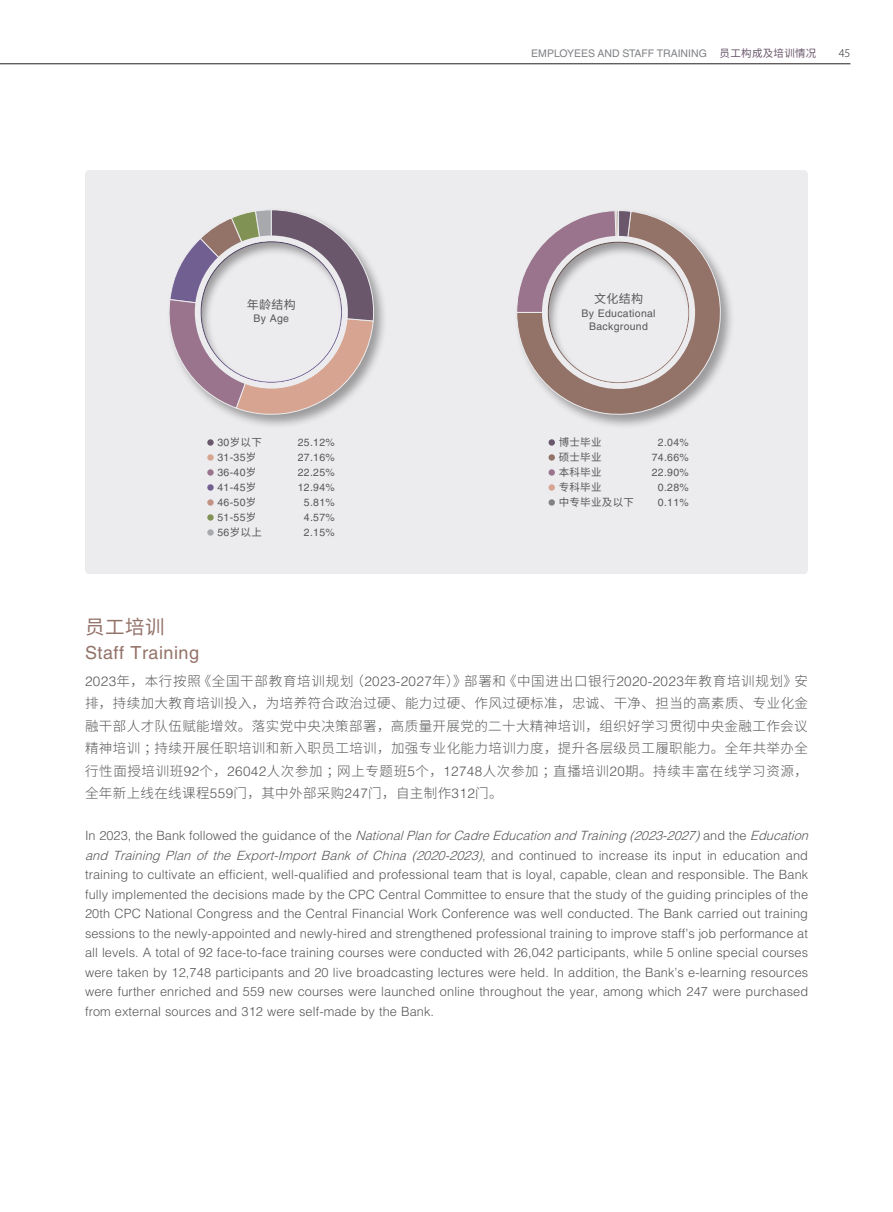
<style>
.page{position:relative;width:893px;height:1212px;background:#fff}
.page>*{position:absolute;margin:0;border:0;box-sizing:border-box;transform-origin:0 0}
.t1{font:19.5px "Source Han Sans CN";color:#937268}
.t2{font:18px "Helvetica LT Std";letter-spacing:.03em;color:#937268}
.t3{font:300 13.5px/22.5px "Source Han Sans CN";letter-spacing:.05em;color:#57585a;text-align:justify}
.t4{font:300 12.75px/19.5px "Helvetica LT Std";letter-spacing:.01em;color:#57585a}
.t5{font:12px "Source Han Sans CN";letter-spacing:.03em;color:#57585a}
.t6{font:300 12px "Myriad Pro";color:#231f20}
.t7{font:10.5px/13.5px "Helvetica LT Std";letter-spacing:.03em;color:#57585a;text-align:center}
.t8{font:10.5px "Helvetica LT Std";color:#808285}
.t9{font:10.5px "Source Han Sans CN";letter-spacing:.03em;color:#57585a}
.s1{font-family:"Helvetica LT Std"}
.s2{font-family:"Source Han Sans CN"}
.s3{font-family:"Source Han Sans CN";color:#6a576c}
.s4{font-style:italic}
</style>
<div class="page">
<hr style="left:0;top:64px;width:850px;height:1px;background:#231f20">
<div style="left:85px;top:170px;width:723px;height:404px;background:#ececee;border-radius:4px"></div>
<svg style="left:207px;top:439px;width:7px;height:7px"></svg>
<div style="left:207px;top:454px;width:7px;height:7px;background:#d6a490;border-radius:50%"></div>
<svg style="left:207px;top:469px;width:7px;height:7px"></svg>
<svg style="left:207px;top:484px;width:7px;height:7px"></svg>
<svg style="left:207px;top:499px;width:7px;height:7px"></svg>
<svg style="left:207px;top:514px;width:7px;height:7px"></svg>
<div style="left:207px;top:529px;width:7px;height:7px;background:#a8a9ad;border-radius:50%"></div>
<div style="left:549px;top:439px;width:6px;height:7px;background:#6a576c;border-radius:50%"></div>
<div style="left:549px;top:454px;width:6px;height:7px;background:#937268;border-radius:50%"></div>
<div style="left:549px;top:469px;width:6px;height:7px;background:#99748c;border-radius:50%"></div>
<div style="left:549px;top:484px;width:6px;height:7px;background:#d6a490;border-radius:50%"></div>
<div style="left:549px;top:499px;width:6px;height:7px;background:#808285;border-radius:50%"></div>
<div style="left:166px;top:207px;width:222px;height:222px;background:#231f20;opacity:.4"></div>
<svg style="left:166px;top:209px;width:208px;height:210px"></svg>
<div style="left:186px;top:230px;width:168px;height:153px;background:#231f20;opacity:.4"></div>
<div style="left:514px;top:208px;width:221px;height:221px;background:#231f20;opacity:.4"></div>
<svg style="left:516px;top:210px;width:210px;height:210px"></svg>
<svg style="left:516px;top:210px;width:116px;height:103px"></svg>
<div style="left:533px;top:230px;width:168px;height:153px;background:#231f20;opacity:.4"></div>
<p class="t5" style="left:247px;top:298px;width:51px">年龄结构</p>
<p class="t7" style="left:254px;top:312px;width:37px">By Age</p>
<p class="t9" style="left:217px;top:436px;width:46px"><span class="s1">30</span>岁以下</p>
<p class="t7" style="left:298px;top:436px;width:39px">25.12%</p>
<p class="t7" style="left:217px;top:451px;width:40px">31-35<span class="s2">岁</span></p>
<p class="t7" style="left:298px;top:451px;width:39px">27.16%</p>
<p class="t7" style="left:217px;top:466px;width:40px">36-40<span class="s2">岁</span></p>
<p class="t7" style="left:298px;top:466px;width:39px">22.25%</p>
<p class="t7" style="left:217px;top:481px;width:40px">41-45<span class="s2">岁</span></p>
<p class="t7" style="left:298px;top:481px;width:39px">12.94%</p>
<p class="t7" style="left:217px;top:496px;width:40px">46-50<span class="s2">岁</span></p>
<p class="t7" style="left:304px;top:496px;width:32px">5.81%</p>
<p class="t7" style="left:217px;top:511px;width:40px">51-55<span class="s2">岁</span></p>
<p class="t7" style="left:304px;top:511px;width:32px">4.57%</p>
<p class="t9" style="left:217px;top:526px;width:46px"><span class="s1">56</span>岁以上</p>
<p class="t7" style="left:304px;top:526px;width:32px">2.15%</p>
<p class="t8" style="left:531px;top:47px;width:287px">EMPLOYEES AND STAFF TRAINING <span class="s3">员工构成及培训情况</span></p>
<p class="t6" style="left:839px;top:47px;width:13px">45</p>
<p class="t5" style="left:594px;top:292px;width:51px">文化结构</p>
<p class="t7" style="left:581px;top:306px;width:76px">By Educational<br>Background</p>
<p class="t9" style="left:559px;top:436px;width:44px">博士毕业</p>
<p class="t7" style="left:658px;top:436px;width:32px">2.04%</p>
<p class="t9" style="left:559px;top:451px;width:44px">硕士毕业</p>
<p class="t7" style="left:652px;top:451px;width:39px">74.66%</p>
<p class="t9" style="left:559px;top:466px;width:44px">本科毕业</p>
<p class="t7" style="left:652px;top:466px;width:39px">22.90%</p>
<p class="t9" style="left:559px;top:481px;width:44px">专科毕业</p>
<p class="t7" style="left:658px;top:481px;width:32px">0.28%</p>
<p class="t9" style="left:559px;top:496px;width:77px">中专毕业及以下</p>
<p class="t7" style="left:658px;top:496px;width:32px">0.11%</p>
<h1 class="t1" style="left:85px;top:616px;width:81px">员工培训</h1>
<h2 class="t2" style="left:85px;top:642px;width:116px">Staff Training</h2>
<p class="t3" style="left:85px;top:670px;width:724px"><span class="s1">2023</span>年，本行按照《全国干部教育培训规划（<span class="s1">2023-2027</span>年）》部署和《中国进出口银行<span class="s1">2020-2023</span>年教育培训规划》安排，持续加大教育培训投入，为培养符合政治过硬、能力过硬、作风过硬标准，忠诚、干净、担当的高素质、专业化金融干部人才队伍赋能增效。落实党中央决策部署，高质量开展党的二十大精神培训，组织好学习贯彻中央金融工作会议精神培训；持续开展任职培训和新入职员工培训，加强专业化能力培训力度，提升各层级员工履职能力。全年共举办全行性面授培训班<span class="s1">92</span>个，<span class="s1">26042</span>人次参加；网上专题班<span class="s1">5</span>个，<span class="s1">12748</span>人次参加；直播培训<span class="s1">20</span>期。持续丰富在线学习资源，全年新上线在线课程<span class="s1">559</span>门，其中外部采购<span class="s1">247</span>门，自主制作<span class="s1">312</span>门。</p>
<p class="t4" style="left:85px;top:826px;width:729px">I n 2 0 2 3 , t h e B a n k f o l l o w e d t h e g u i d a n c e o f t h e <span class="s4">NationalPlanforCadreEducationand Training (2023-2027)</span>a n d t h e <span class="s4">Education and Training Plan of the Export-Import Bank of China (2020-2023)</span>, a n d c o n t i n u e d t o i n c r e a s e i t s i n p u t i n e d u c a t i o n a n d training to cultivate an efficient, well-qualified and professional team that is loyal, capable, clean and responsible. The Bank fully implemented the decisions made by the CPC Central Committee to ensure that the study of the guiding principles of the 20th CPC National Congress and the Central Financial Work Conference was well conducted. The Bank carried out training sessions to the newly-appointed and newly-hired and strengthened professional training to improve staff’s job performance at all levels. A total of 92 face-to-face training courses were conducted with 26,042 participants, while 5 online special courses were taken by 12,748 participants and 20 live broadcasting lectures were held. In addition, the Bank’s e-learning resources were further enriched and 559 new courses were launched online throughout the year, among which 247 were purchased from external sources and 312 were self-made by the Bank.</p>
</div>
